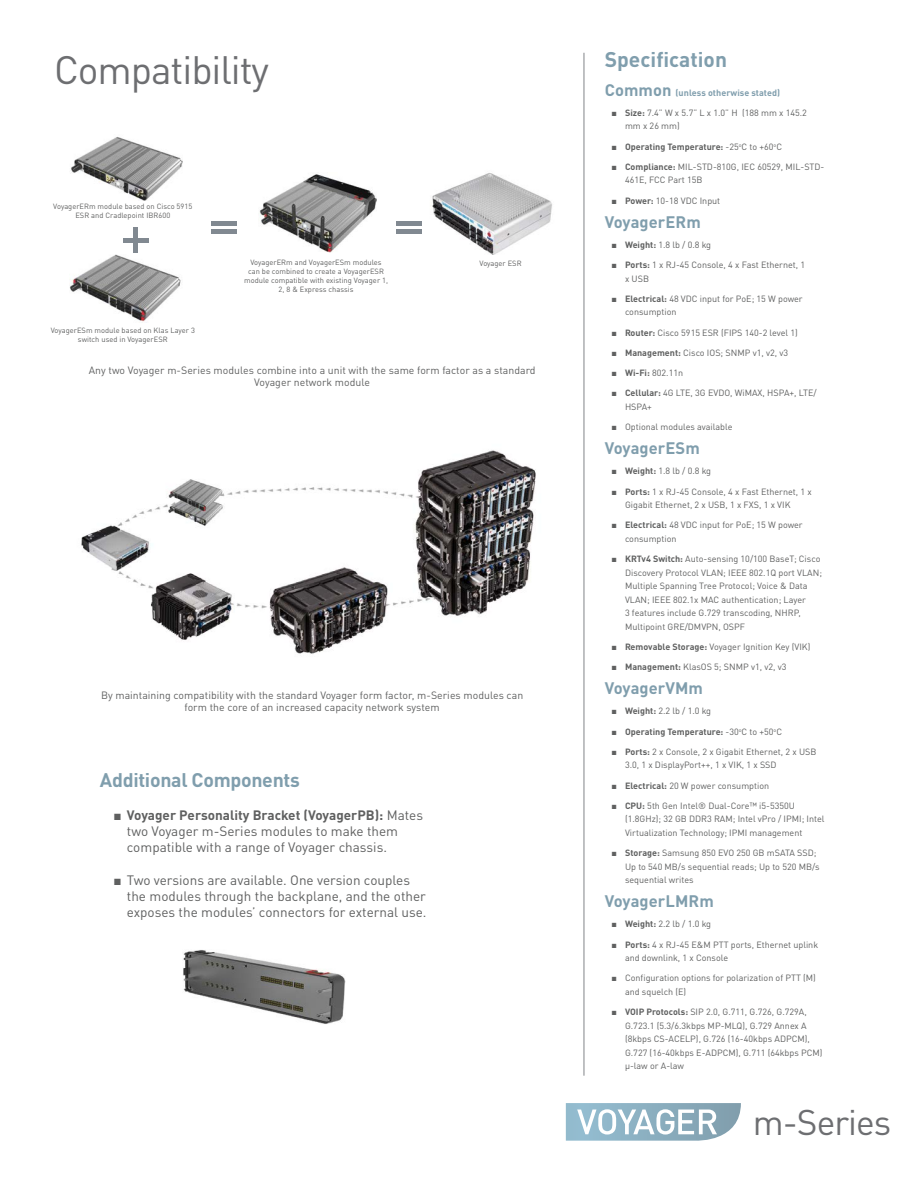
<style>
.page{position:relative;width:918px;height:1188px;background:#fff}
.page>*{position:absolute;margin:0;border:0;box-sizing:border-box;transform-origin:0 0}
.t1{font:39.15px "DINOT";letter-spacing:-.025em;color:#6d6e71}
.t2{font:35.25px "DINOT";letter-spacing:-.025em;color:#6d6e71}
.t3{font:700 21px "DINOT";color:#809ead}
.t4{font:700 19.5px "DINOT";letter-spacing:-.015em;color:#809ead}
.t5{font:700 16.5px "DINOT";letter-spacing:.005em;color:#809ead}
.t6{font:13.5px/16.2px "DINOT";color:#5f6060}
.t7{font:10.5px/12px "DINOT";letter-spacing:.005em;color:#5f6060;text-align:center}
.t8{font:9px/13.5px "DINOT";color:#5f6060}
.t9{font:700 9px "DINOT";color:#5f6060}
.t10{font:700 9px "DINOT";letter-spacing:.005em;color:#809ead}
.t11{font:7.5px/9px "DINOT";letter-spacing:.005em;color:#5f6060;text-align:center}
.s1{font-family:"Arial"}
.s2{font-weight:700}
.s3{font-size:16.5px}
.s4{font-family:"Arial";font-weight:400}
.s5{font-weight:400}
</style>
<div class="page">
<svg style="left:566px;top:1103px;width:175px;height:38px"></svg>
<img style="left:259px;top:174px;width:117px;height:78px">
<img style="left:432px;top:173px;width:120px;height:82px">
<img style="left:71px;top:137px;width:112px;height:63px">
<img style="left:70px;top:255px;width:111px;height:68px">
<img style="left:81px;top:450px;width:455px;height:204px">
<hr style="left:583px;top:53px;width:2px;height:1023px;background:#abadb0">
<img style="left:183px;top:950px;width:162px;height:74px">
<div style="left:133px;top:228px;width:5px;height:25px;background:#818991"></div>
<div style="left:123px;top:238px;width:26px;height:5px;background:#818991"></div>
<div style="left:396px;top:221px;width:26px;height:5px;background:#818991"></div>
<div style="left:396px;top:229px;width:26px;height:5px;background:#818991"></div>
<div style="left:211px;top:221px;width:25px;height:5px;background:#818991"></div>
<div style="left:211px;top:229px;width:25px;height:5px;background:#818991"></div>
<h1 class="t1" style="left:54px;top:45px;width:217px">Compatibility</h1>
<p class="t11" style="left:53px;top:202px;width:141px">VoyagerERm module based on Cisco 5915<br>ESR and Cradlepoint IBR600</p>
<p class="t11" style="left:51px;top:325px;width:146px">VoyagerESm module based on Klas Layer 3 switch used in VoyagerESR</p>
<p class="t11" style="left:244px;top:258px;width:145px">VoyagerERm and VoyagerESm modules can be combined to create a VoyagerESR module compatible with existing Voyager 1, 2, 8 &amp; Express chassis</p>
<p class="t11" style="left:480px;top:259px;width:44px">Voyager ESR</p>
<p class="t7" style="left:89px;top:364px;width:448px">Any two Voyager m-Series modules combine into a unit with the same form factor as a standard<br>Voyager network module</p>
<p class="t7" style="left:101px;top:689px;width:424px">By maintaining compatibility with the standard Voyager form factor, m-Series modules can form the core of an increased capacity network system</p>
<h3 class="t4" style="left:100px;top:768px;width:201px">Additional Components</h3>
<h3 class="t6" style="left:127px;top:807px;width:298px;text-indent:-14px"><span class="s1">■</span> <span class="s2">Voyager Personality Bracket (VoyagerPB):</span> Mates two Voyager m-Series modules to make them compatible with a range of Voyager chassis.</h3>
<h3 class="t6" style="left:127px;top:871px;width:301px;text-indent:-14px"><span class="s1">■</span> Two versions are available. One version couples the modules through the backplane, and the other exposes the modules’ connectors for external use.</h3>
<h3 class="t3" style="left:605px;top:46px;width:124px">Specification</h3>
<p class="t10" style="left:605px;top:86px;width:177px"><span class="s3">Common</span> (unless otherwise stated)</p>
<p class="t8" style="left:625px;top:106px;width:183px;text-indent:-14px"><span class="s1">■</span> <span class="s2">Size:</span> 7.4” W x 5.7” L x 1.0” H (188 mm x 145.2 mm x 26 mm)</p>
<p class="t9" style="left:612px;top:140px;width:172px"><span class="s4">■</span> Operating Temperature: <span class="s5">-25</span><sup>o</sup><span class="s5">C to +60</span><sup>o</sup><span class="s5">C</span></p>
<p class="t8" style="left:625px;top:160px;width:201px;text-indent:-14px"><span class="s1">■</span> <span class="s2">Compliance:</span> MIL-STD-810G, IEC 60529, MIL-STD-<br>461E, FCC Part 15B</p>
<p class="t8" style="left:612px;top:193px;width:110px"><span class="s1">■</span> <span class="s2">Power:</span> 10-18 VDC Input</p>
<h3 class="t5" style="left:605px;top:211px;width:98px">VoyagerERm</h3>
<p class="t8" style="left:612px;top:238px;width:101px"><span class="s1">■</span> <span class="s2">Weight:</span> 1.8 lb / 0.8 kg</p>
<p class="t8" style="left:625px;top:258px;width:182px;text-indent:-14px"><span class="s1">■</span> <span class="s2">Ports:</span> 1 x RJ-45 Console, 4 x Fast Ethernet, 1 x USB</p>
<p class="t8" style="left:625px;top:292px;width:179px;text-indent:-14px"><span class="s1">■</span> <span class="s2">Electrical:</span> 48 VDC input for PoE; 15 W power consumption</p>
<p class="t8" style="left:612px;top:325px;width:188px"><span class="s1">■</span> <span class="s2">Router:</span> Cisco 5915 ESR (FIPS 140-2 level 1)</p>
<p class="t8" style="left:612px;top:346px;width:178px"><span class="s1">■</span> <span class="s2">Management:</span> Cisco IOS; SNMP v1, v2, v3</p>
<p class="t8" style="left:612px;top:366px;width:73px"><span class="s1">■</span> <span class="s2">Wi-Fi:</span> 802.11n</p>
<p class="t8" style="left:625px;top:386px;width:193px;text-indent:-14px"><span class="s1">■</span> <span class="s2">Cellular:</span> 4G LTE, 3G EVDO, WiMAX, HSPA+, LTE/<br>HSPA+</p>
<p class="t8" style="left:612px;top:420px;width:122px"><span class="s1">■</span> Optional modules available</p>
<h3 class="t5" style="left:605px;top:437px;width:97px">VoyagerESm</h3>
<p class="t8" style="left:612px;top:464px;width:101px"><span class="s1">■</span> <span class="s2">Weight:</span> 1.8 lb / 0.8 kg</p>
<p class="t8" style="left:625px;top:484px;width:188px;text-indent:-14px"><span class="s1">■</span> <span class="s2">Ports:</span> 1 x RJ-45 Console, 4 x Fast Ethernet, 1 x<br>Gigabit Ethernet, 2 x USB, 1 x FXS, 1 x VIK</p>
<p class="t8" style="left:625px;top:518px;width:179px;text-indent:-14px"><span class="s1">■</span> <span class="s2">Electrical:</span> 48 VDC input for PoE; 15 W power consumption</p>
<p class="t8" style="left:625px;top:552px;width:198px;text-indent:-14px"><span class="s1">■</span> <span class="s2">KRTv4 Switch:</span> Auto-sensing 10/100 BaseT; Cisco Discovery Protocol VLAN; IEEE 802.1Q port VLAN; Multiple Spanning Tree Protocol; Voice &amp; Data VLAN; IEEE 802.1x MAC authentication; Layer<br>3 features include G.729 transcoding, NHRP, Multipoint GRE/DMVPN, OSPF</p>
<p class="t8" style="left:612px;top:640px;width:200px"><span class="s1">■</span> <span class="s2">Removable Storage:</span> Voyager Ignition Key (VIK)</p>
<p class="t8" style="left:612px;top:660px;width:176px"><span class="s1">■</span> <span class="s2">Management:</span> KlasOS 5; SNMP v1, v2, v3</p>
<h3 class="t5" style="left:605px;top:677px;width:100px">VoyagerVMm</h3>
<p class="t8" style="left:612px;top:704px;width:101px"><span class="s1">■</span> <span class="s2">Weight:</span> 2.2 lb / 1.0 kg</p>
<p class="t9" style="left:612px;top:725px;width:172px"><span class="s4">■</span> Operating Temperature: <span class="s5">-30</span><sup>o</sup><span class="s5">C to +50</span><sup>o</sup><span class="s5">C</span></p>
<p class="t8" style="left:625px;top:745px;width:193px;text-indent:-14px"><span class="s1">■</span> <span class="s2">Ports:</span> 2 x Console, 2 x Gigabit Ethernet, 2 x USB<br>3.0, 1 x DisplayPort++, 1 x VIK, 1 x SSD</p>
<p class="t8" style="left:612px;top:778px;width:159px"><span class="s1">■</span> <span class="s2">Electrical:</span> 20 W power consumption</p>
<p class="t8" style="left:625px;top:799px;width:201px;text-indent:-14px"><span class="s1">■</span> <span class="s2">CPU:</span> 5th Gen Intel® Dual-Core™ i5-5350U (1.8GHz); 32 GB DDR3 RAM; Intel vPro / IPMI; Intel<br>Virtualization Technology; IPMI management</p>
<p class="t8" style="left:625px;top:846px;width:196px;text-indent:-14px"><span class="s1">■</span> <span class="s2">Storage:</span> Samsung 850 EVO 250 GB mSATA SSD;<br>Up to 540 MB/s sequential reads; Up to 520 MB/s sequential writes</p>
<h3 class="t5" style="left:605px;top:890px;width:110px">VoyagerLMRm</h3>
<p class="t8" style="left:612px;top:917px;width:101px"><span class="s1">■</span> <span class="s2">Weight:</span> 2.2 lb / 1.0 kg</p>
<p class="t8" style="left:625px;top:937px;width:195px;text-indent:-14px"><span class="s1">■</span> <span class="s2">Ports:</span> 4 x RJ-45 E&amp;M PTT ports, Ethernet uplink and downlink, 1 x Console</p>
<p class="t8" style="left:625px;top:971px;width:192px;text-indent:-14px"><span class="s1">■</span> Configuration options for polarization of PTT (M) and squelch (E)</p>
<p class="t8" style="left:625px;top:1005px;width:199px;text-indent:-14px"><span class="s1">■</span> <span class="s2">VOIP Protocols:</span> SIP 2.0, G.711, G.726, G.729A, G.723.1 (5.3/6.3kbps MP-MLQ), G.729 Annex A (8kbps CS-ACELP), G.726 (16-40kbps ADPCM), G.727 (16-40kbps E-ADPCM), G.711 (64kbps PCM) μ-law or A-law</p>
<h2 class="t2" style="left:753px;top:1100px;width:140px">m-Series</h2>
</div>
